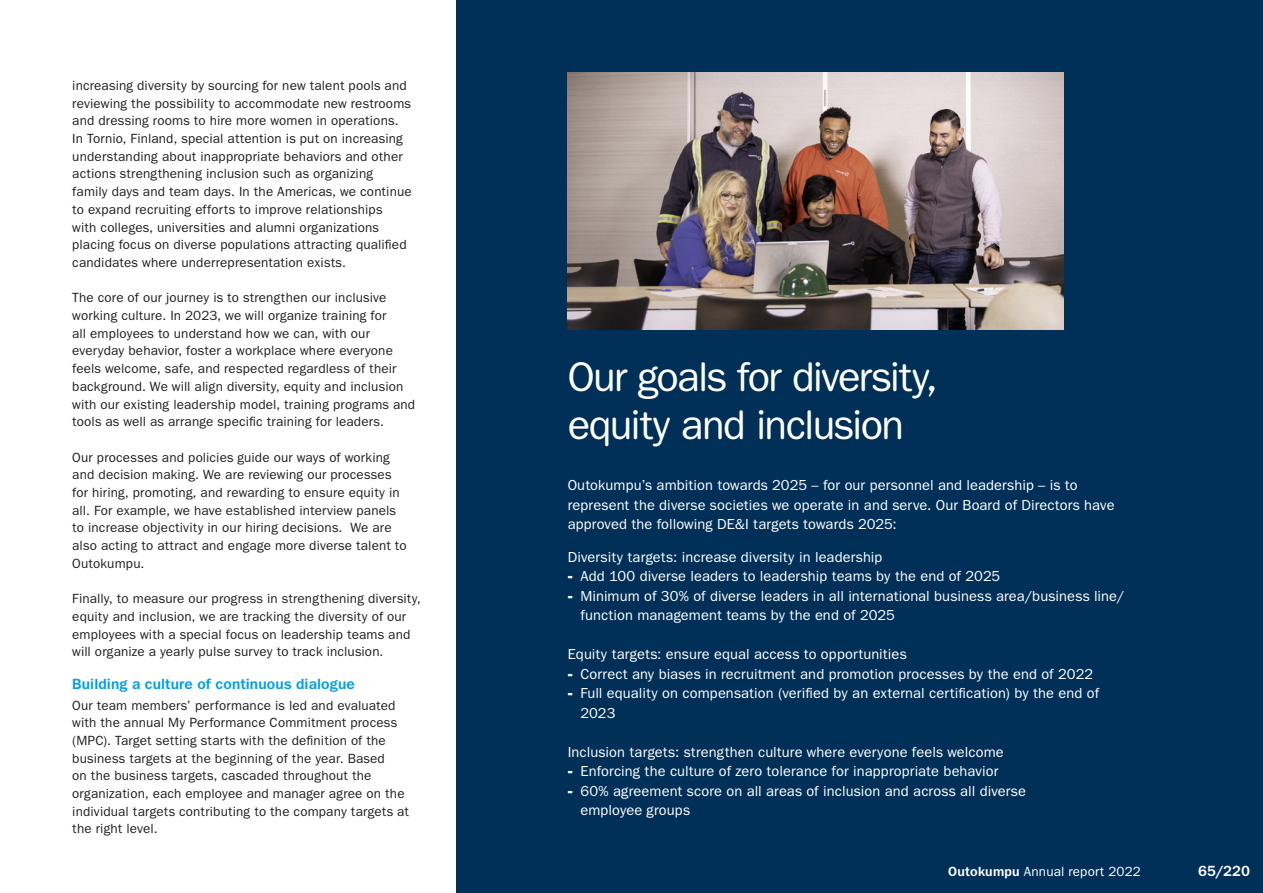
<style>
.page{position:relative;width:1263px;height:893px;background:#fff}
.page>*{position:absolute;margin:0;border:0;box-sizing:border-box;transform-origin:0 0}
.t1{font:42px/48px "Tee Franklin Forever Rounded";letter-spacing:-.04em;color:#fff}
.t2{font:500 15px "Tee Franklin Forever";letter-spacing:.01em;color:#009ee8}
.t3{font:500 15px "Tee Franklin Forever";color:#fff}
.t4{font:14.7px/19.5px "Tee Franklin Forever";letter-spacing:.01em;color:#fff}
.t5{font:13.5px/17.7px "Tee Franklin Forever";letter-spacing:.015em;color:#231f20}
.t6{font:13.5px "Tee Franklin Forever";letter-spacing:.01em;color:#fff}
.s1{font-family:"Arial";font-weight:900}
.s2{font-weight:500}
</style>
<div class="page">
<div style="left:456px;top:0;width:807px;height:893px;background:#003057"></div>
<img style="left:568px;top:72px;width:496px;height:258px">
<p class="t5" style="left:72px;top:77px;width:341px">increasing diversity by sourcing for new talent pools and reviewing the possibility to accommodate new restrooms and dressing rooms to hire more women in operations.<br>In Tornio, Finland, special attention is put on increasing understanding about inappropriate behaviors and other actions strengthening inclusion such as organizing family days and team days. In the Americas, we continue to expand recruiting efforts to improve relationships<br>with colleges, universities and alumni organizations placing focus on diverse populations attracting qualified candidates where underrepresentation exists.</p>
<p class="t5" style="left:72px;top:289px;width:344px">The core of our journey is to strengthen our inclusive working culture. In 2023, we will organize training for<br>all employees to understand how we can, with our everyday behavior, foster a workplace where everyone feels welcome, safe, and respected regardless of their background. We will align diversity, equity and inclusion with our existing leadership model, training programs and tools as well as arrange specific training for leaders.</p>
<p class="t5" style="left:72px;top:448px;width:336px">Our processes and policies guide our ways of working and decision making. We are reviewing our processes for hiring, promoting, and rewarding to ensure equity in all. For example, we have established interview panels to increase objectivity in our hiring decisions. We are also acting to attract and engage more diverse talent to Outokumpu.</p>
<p class="t5" style="left:72px;top:590px;width:350px">Finally, to measure our progress in strengthening diversity, equity and inclusion, we are tracking the diversity of our employees with a special focus on leadership teams and will organize a yearly pulse survey to track inclusion.</p>
<p class="t2" style="left:72px;top:675px;width:284px">Building a culture of continuous dialogue</p>
<p class="t5" style="left:72px;top:696px;width:338px">Our team members’ performance is led and evaluated with the annual My Performance Commitment process (MPC). Target setting starts with the definition of the business targets at the beginning of the year. Based<br>on the business targets, cascaded throughout the organization, each employee and manager agree on the individual targets contributing to the company targets at the right level.</p>
<h1 class="t1" style="left:568px;top:353px;width:371px">Our goals for diversity, equity and inclusion</h1>
<p class="t4" style="left:568px;top:476px;width:548px">Outokumpu’s ambition towards 2025 – for our personnel and leadership – is to represent the diverse societies we operate in and serve. Our Board of Directors have approved the following DE&amp;I targets towards 2025:</p>
<p class="t4" style="left:568px;top:547px;width:316px">Diversity targets: increase diversity in leadership</p>
<p class="t4" style="left:568px;top:566px;width:434px"><span class="s1">-</span> Add 100 diverse leaders to leadership teams by the end of 2025</p>
<p class="t4" style="left:580px;top:586px;width:545px;text-indent:-13px"><span class="s1">-</span> Minimum of 30% of diverse leaders in all international business area/business line/ function management teams by the end of 2025</p>
<p class="t4" style="left:568px;top:644px;width:340px">Equity targets: ensure equal access to opportunities</p>
<p class="t4" style="left:568px;top:664px;width:527px"><span class="s1">-</span> Correct any biases in recruitment and promotion processes by the end of 2022</p>
<p class="t4" style="left:580px;top:683px;width:520px;text-indent:-13px"><span class="s1">-</span> Full equality on compensation (verified by an external certification) by the end of<br>2023</p>
<p class="t4" style="left:568px;top:742px;width:438px">Inclusion targets: strengthen culture where everyone feels welcome</p>
<p class="t4" style="left:568px;top:761px;width:432px"><span class="s1">-</span> Enforcing the culture of zero tolerance for inappropriate behavior</p>
<p class="t4" style="left:580px;top:781px;width:447px;text-indent:-13px"><span class="s1">-</span> 60% agreement score on all areas of inclusion and across all diverse employee groups</p>
<p class="t6" style="left:948px;top:863px;width:194px"><span class="s2">Outokumpu</span> Annual report 2022</p>
<p class="t3" style="left:1198px;top:862px;width:54px">65/220</p>
</div>
